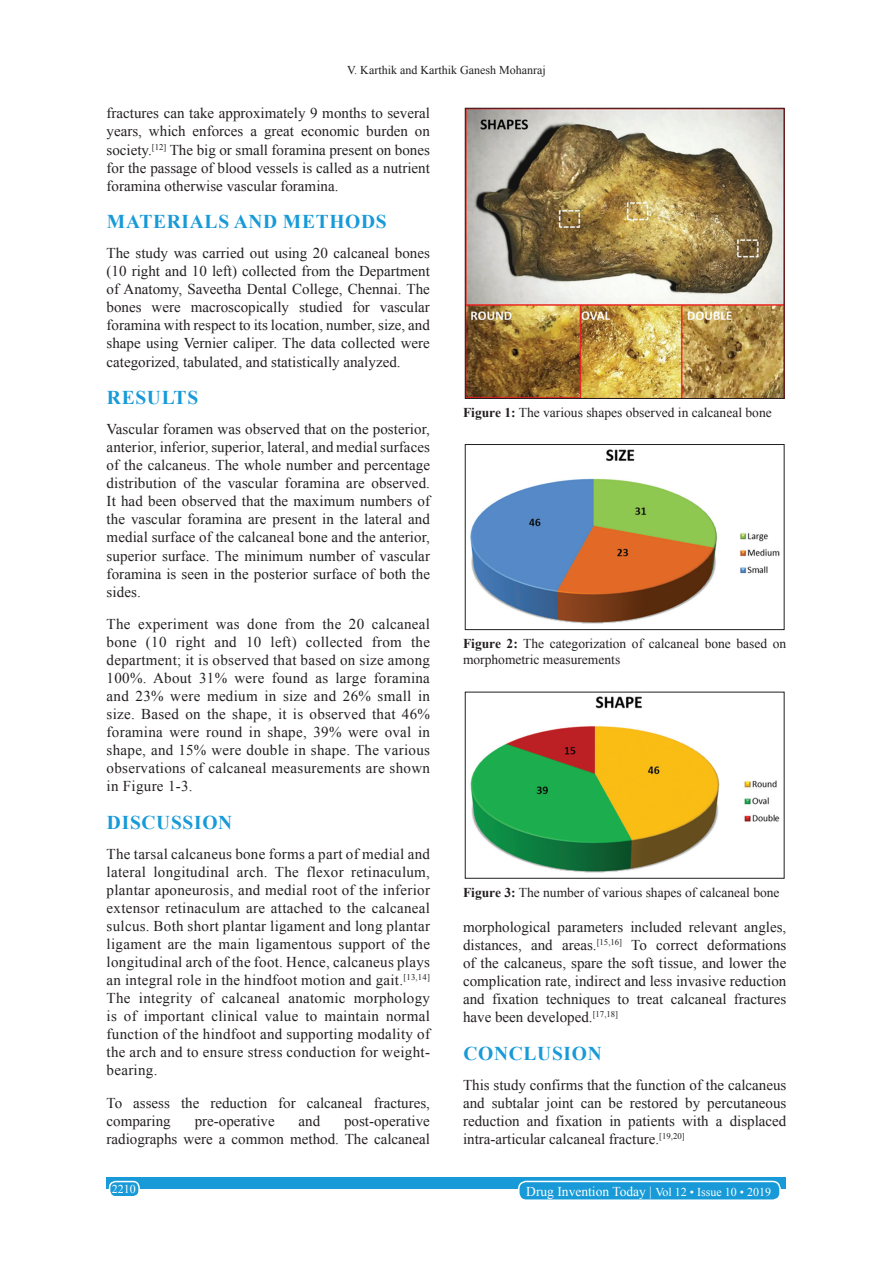
<style>
.page{position:relative;width:893px;height:1263px;background:#fff}
.page>*{position:absolute;margin:0;border:0;box-sizing:border-box;transform-origin:0 0}
.t1{font:700 19.5px "Times New Roman";letter-spacing:.035em;color:#179ad7}
.TX{font:15px/18px "Times New Roman";color:#231f20;text-align:justify}
.FGC{font:13.5px/16.2px "Times New Roman";color:#231f20}
.RF{font:13.5px "Times New Roman";color:#fff}
.t2{font:12px "Times New Roman";color:#231f20}
.RF-2{font:12px "Times New Roman";color:#fff}
.s1{font-weight:700}
.s2{font-size:12px}
</style>
<div class="page">
<div style="left:106px;top:1177px;width:680px;height:12px;background:#179ad7"></div>
<div style="left:518px;top:1181px;width:261px;height:19px;background:#179ad7;border-radius:7px"></div>
<div style="left:518px;top:1180px;width:262px;height:21px;border:2px solid #fff;border-radius:7px"></div>
<div style="left:110px;top:1181px;width:29px;height:15px;background:#179ad7;border-radius:6px"></div>
<div style="left:109px;top:1180px;width:31px;height:17px;border:2px solid #fff;border-radius:6px"></div>
<img style="left:467px;top:110px;width:315px;height:287px">
<div style="left:465px;top:108px;width:319px;height:291px;border:1px solid #231f20"></div>
<img style="left:470px;top:449px;width:310px;height:175px">
<div style="left:465px;top:444px;width:319px;height:186px;border:1px solid #231f20"></div>
<img style="left:470px;top:696px;width:310px;height:177px">
<p class="t2" style="left:347px;top:62px;width:200px">V. Karthik and Karthik Ganesh Mohanraj</p>
<p class="TX" style="left:107px;top:104px;width:325px">fractures can take approximately 9 months to several years, which enforces a great economic burden on society.<sup>[12]</sup> The big or small foramina present on bones for the passage of blood vessels is called as a nutrient foramina otherwise vascular foramina.</p>
<h1 class="t1" style="left:107px;top:208px;width:281px">MATERIALS AND METHODS</h1>
<p class="TX" style="left:107px;top:244px;width:325px">The study was carried out using 20 calcaneal bones (10 right and 10 left) collected from the Department of Anatomy, Saveetha Dental College, Chennai. The bones were macroscopically studied for vascular foramina with respect to its location, number, size, and shape using Vernier caliper. The data collected were categorized, tabulated, and statistically analyzed.</p>
<h1 class="t1" style="left:107px;top:383px;width:93px">RESULTS</h1>
<p class="TX" style="left:107px;top:420px;width:325px">Vascular foramen was observed that on the posterior, anterior, inferior, superior, lateral, and medial surfaces of the calcaneus. The whole number and percentage distribution of the vascular foramina are observed.<br>It had been observed that the maximum numbers of the vascular foramina are present in the lateral and medial surface of the calcaneal bone and the anterior, superior surface. The minimum number of vascular foramina is seen in the posterior surface of both the sides.</p>
<p class="TX" style="left:107px;top:614px;width:325px">The experiment was done from the 20 calcaneal bone (10 right and 10 left) collected from the department; it is observed that based on size among 100%. About 31% were found as large foramina and 23% were medium in size and 26% small in size. Based on the shape, it is observed that 46% foramina were round in shape, 39% were oval in shape, and 15% were double in shape. The various observations of calcaneal measurements are shown in Figure 1-3.</p>
<h1 class="t1" style="left:107px;top:808px;width:127px">DISCUSSION</h1>
<p class="TX" style="left:107px;top:844px;width:325px">The tarsal calcaneus bone forms a part of medial and lateral longitudinal arch. The flexor retinaculum, plantar aponeurosis, and medial root of the inferior extensor retinaculum are attached to the calcaneal sulcus. Both short plantar ligament and long plantar ligament are the main ligamentous support of the longitudinal arch of the foot. Hence, calcaneus plays an integral role in the hindfoot motion and gait.<sup>[13,14] </sup>The integrity of calcaneal anatomic morphology is of important clinical value to maintain normal function of the hindfoot and supporting modality of the arch and to ensure stress conduction for weight&shy;bearing.</p>
<p class="TX" style="left:107px;top:1093px;width:325px">To assess the reduction for calcaneal fractures, comparing</p>
<p class="TX" style="left:107px;top:1111px;width:325px;text-align:right">post-operative<br>radiographs were a common method. The calcaneal</p>
<p class="TX" style="left:194px;top:1111px;width:81px">pre-operative</p>
<p class="TX" style="left:298px;top:1111px;width:23px">and</p>
<p class="FGC" style="left:463px;top:404px;width:310px"><span class="s1">Figure 1:</span> The various shapes observed in calcaneal bone</p>
<p class="FGC" style="left:463px;top:635px;width:325px"><span class="s1">Figure 2:</span> The categorization of calcaneal bone based on morphometric measurements</p>
<p class="FGC" style="left:463px;top:883px;width:318px"><span class="s1">Figure 3:</span> The number of various shapes of calcaneal bone</p>
<p class="TX" style="left:463px;top:917px;width:325px">morphological parameters included relevant angles, distances, and areas.<sup>[15,16]</sup> To correct deformations of the calcaneus, spare the soft tissue, and lower the complication rate, indirect and less invasive reduction and fixation techniques to treat calcaneal fractures have been developed.<sup>[17,18]</sup></p>
<h1 class="t1" style="left:463px;top:1039px;width:140px">CONCLUSION</h1>
<p class="TX" style="left:463px;top:1075px;width:325px">This study confirms that the function of the calcaneus and subtalar joint can be restored by percutaneous reduction and fixation in patients with a displaced intra-articular calcaneal fracture.<sup>[19,20]</sup></p>
<p class="RF-2" style="left:112px;top:1180px;width:25px">2210</p>
<p class="RF" style="left:526px;top:1181px;width:246px">Drug Invention Today | <span class="s2">Vol 12 • Issue 10 • 2019</span></p>
</div>
